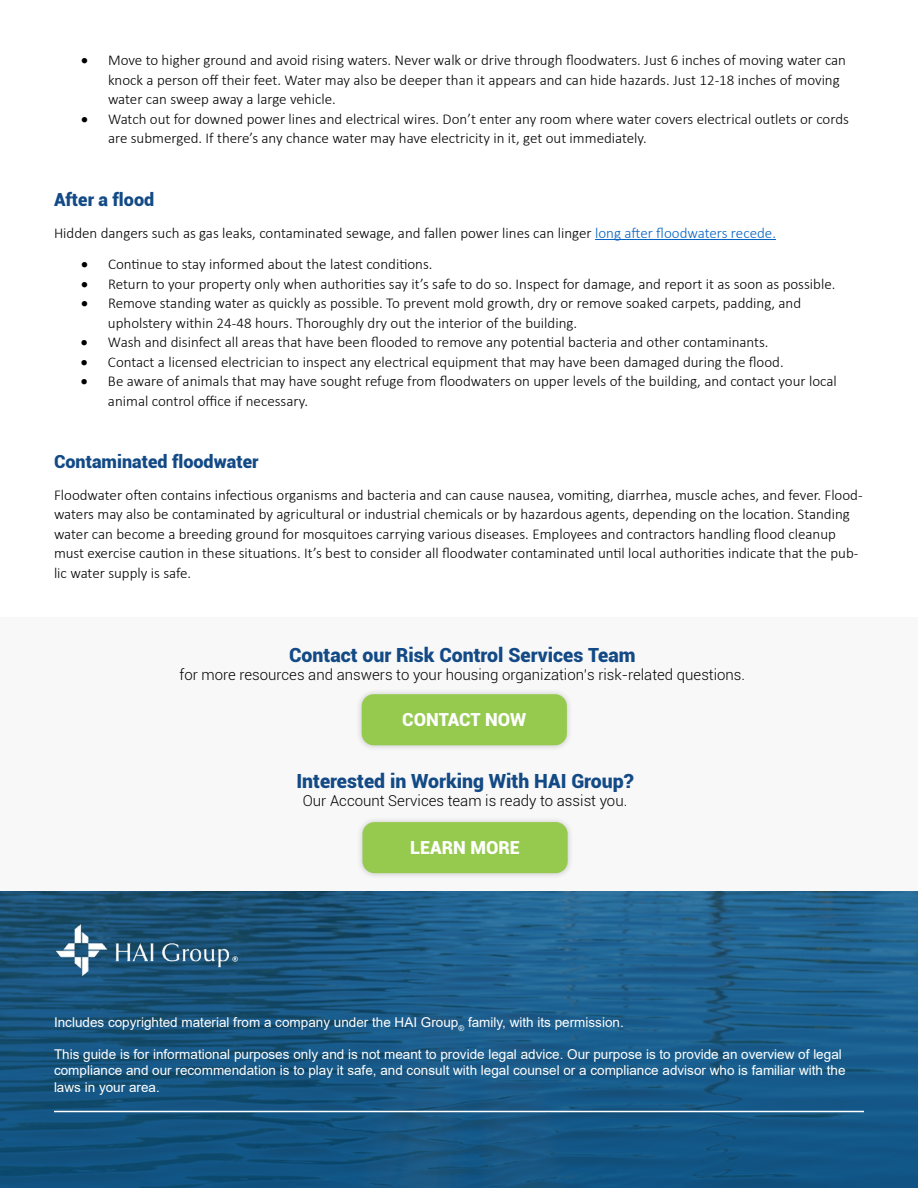
<style>
.page{position:relative;width:918px;height:1188px;background:#fff}
.page>*{position:absolute;margin:0;border:0;box-sizing:border-box;transform-origin:0 0}
.t1{font:900 19.5px "Roboto";color:#134a86}
.t2{font:900 18px "Roboto";color:#134a86}
.t3{font:900 18px "Roboto";color:#fff}
.t4{font:300 15px/19.5px "Calibri";color:#000}
.t5{font:300 15px "Roboto";color:#000}
.t6{font:13.5px/16.2px "Arial";color:#fff}
.s1{color:#0563c1}
</style>
<div class="page">
<hr style="left:595px;top:239px;width:181px;height:1px;background:#0563c1">
<img style="left:0;top:892px;width:918px;height:296px">
<img style="left:54px;top:923px;width:189px;height:54px">
<hr style="left:54px;top:1111px;width:810px;height:1px;background:#fff">
<div style="left:0;top:617px;width:918px;height:275px;background:#f8f8f8"></div>
<div style="left:356px;top:688px;width:217px;height:64px;background:#000;opacity:.2"></div>
<div style="left:362px;top:694px;width:205px;height:51px;background:#96ca4f;border-radius:12px"></div>
<div style="left:356px;top:816px;width:218px;height:64px;background:#000;opacity:.2"></div>
<div style="left:362px;top:822px;width:206px;height:51px;background:#96ca4f;border-radius:12px"></div>
<p class="t4" style="left:108px;top:50px;width:740px;text-indent:-27px">• Move to higher ground and avoid rising waters. Never walk or drive through floodwaters. Just 6 inches of moving water can knock a person off their feet. Water may also be deeper than it appears and can hide hazards. Just 12-18 inches of moving water can sweep away a large vehicle.</p>
<p class="t4" style="left:108px;top:109px;width:743px;text-indent:-27px">• Watch out for downed power lines and electrical wires. Don’t enter any room where water covers electrical outlets or cords are submerged. If there’s any chance water may have electricity in it, get out immediately.</p>
<p class="t2" style="left:54px;top:187px;width:102px">After a flood</p>
<p class="t4" style="left:54px;top:223px;width:724px">Hidden dangers such as gas leaks, contaminated sewage, and fallen power lines can linger <span class="s1">long after floodwaters recede.</span></p>
<p class="t4" style="left:81px;top:254px;width:353px">• Continue to stay informed about the latest conditions.</p>
<p class="t4" style="left:81px;top:274px;width:756px">• Return to your property only when authorities say it’s safe to do so. Inspect for damage, and report it as soon as possible.</p>
<p class="t4" style="left:108px;top:293px;width:695px;text-indent:-27px">• Remove standing water as quickly as possible. To prevent mold growth, dry or remove soaked carpets, padding, and upholstery within 24-48 hours. Thoroughly dry out the interior of the building.</p>
<p class="t4" style="left:81px;top:332px;width:689px">• Wash and disinfect all areas that have been flooded to remove any potential bacteria and other contaminants.</p>
<p class="t4" style="left:81px;top:352px;width:704px">• Contact a licensed electrician to inspect any electrical equipment that may have been damaged during the flood.</p>
<p class="t4" style="left:108px;top:371px;width:730px;text-indent:-27px">• Be aware of animals that may have sought refuge from floodwaters on upper levels of the building, and contact your local animal control office if necessary.</p>
<p class="t2" style="left:54px;top:449px;width:206px">Contaminated floodwater</p>
<p class="t4" style="left:54px;top:485px;width:810px">Floodwater often contains infectious organisms and bacteria and can cause nausea, vomiting, diarrhea, muscle aches, and fever. Flood&shy;waters may also be contaminated by agricultural or industrial chemicals or by hazardous agents, depending on the location. Standing water can become a breeding ground for mosquitoes carrying various diseases. Employees and contractors handling flood cleanup must exercise caution in these situations. It’s best to consider all floodwater contaminated until local authorities indicate that the pub&shy;lic water supply is safe.</p>
<h1 class="t1" style="left:289px;top:641px;width:348px">Contact our Risk Control Services Team</h1>
<p class="t5" style="left:180px;top:664px;width:567px">for more resources and answers to your housing organization’s risk-related questions.</p>
<p class="t3" style="left:402px;top:707px;width:125px">CONTACT NOW</p>
<h1 class="t1" style="left:296px;top:767px;width:339px">Interested in Working With HAI Group?</h1>
<p class="t5" style="left:303px;top:790px;width:326px">Our Account Services team is ready to assist you.</p>
<p class="t3" style="left:410px;top:834px;width:111px">LEARN MORE</p>
<p class="t6" style="left:54px;top:1014px;width:571px">Includes copyrighted material from a company under the HAI Group<sub>®</sub> family, with its permission.</p>
<p class="t6" style="left:54px;top:1046px;width:793px">This guide is for informational purposes only and is not meant to provide legal advice. Our purpose is to provide an overview of legal compliance and our recommendation is to play it safe, and consult with legal counsel or a compliance advisor who is familiar with the laws in your area.</p>
</div>
